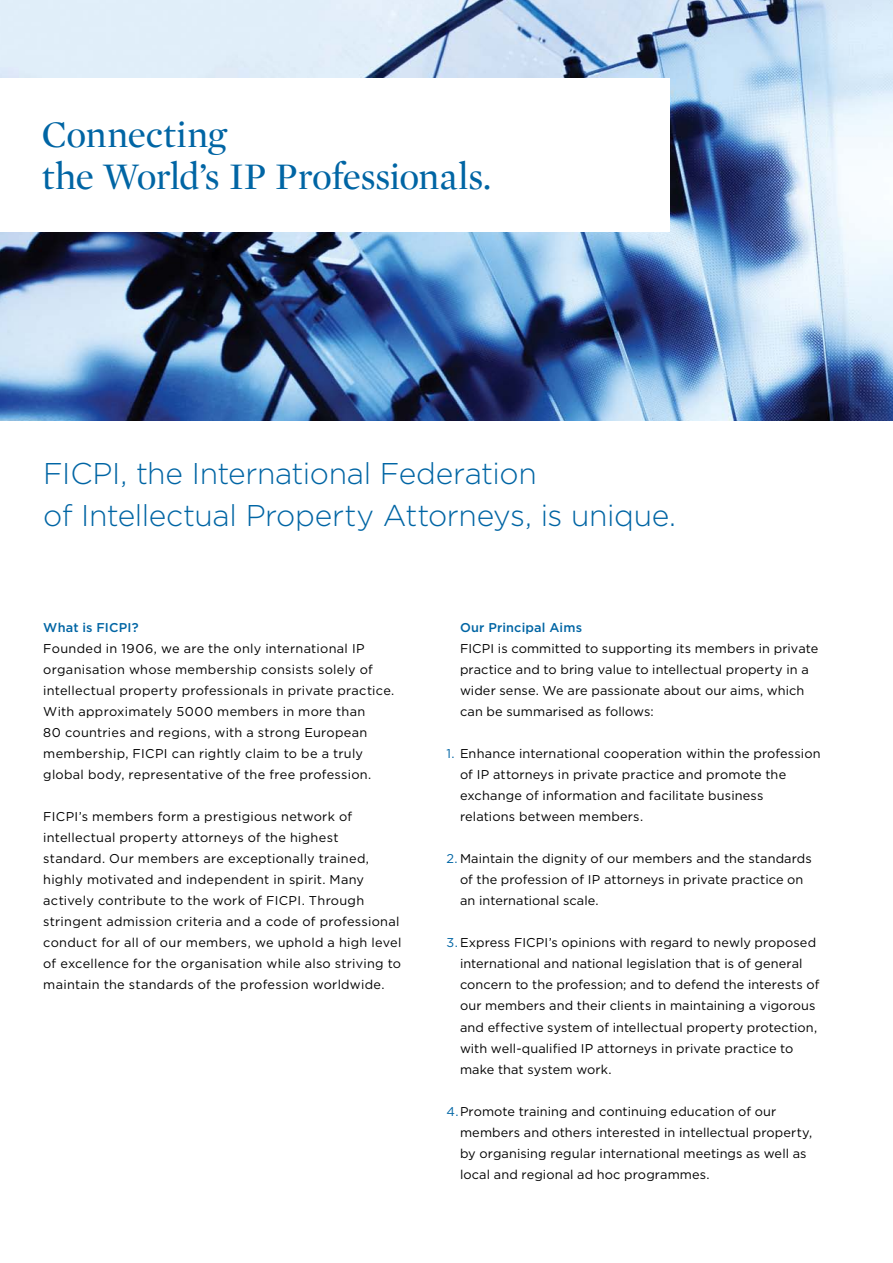
<style>
.page{position:relative;width:893px;height:1263px;background:#fff}
.page>*{position:absolute;margin:0;border:0;box-sizing:border-box;transform-origin:0 0}
.t1{font:38.25px/42.2px "Mercury Display Roman";letter-spacing:-.015em;color:#0065a4}
.t2{font:300 30px/42.2px "Gotham HTF";letter-spacing:-.015em;color:#0065a4}
.t3{font:12.75px/21px "Gotham HTF";letter-spacing:.01em;color:#000}
.t4{font:500 12.75px "Gotham HTF";letter-spacing:.015em;color:#0065a4}
.s1{color:#0065a4}
</style>
<div class="page">
<img style="left:0;top:0;width:893px;height:421px">
<div style="left:0;top:78px;width:670px;height:154px;background:#fff"></div>
<h1 class="t1" style="left:42px;top:114px;width:451px">Connecting<br>the World’s IP Professionals.</h1>
<h2 class="t2" style="left:43px;top:452px;width:634px">FICPI, the International Federation<br>of Intellectual Property Attorneys, is unique.</h2>
<p class="t4" style="left:43px;top:620px;width:97px">What is FICPI?</p>
<p class="t3" style="left:43px;top:637px;width:353px">Founded in 1906, we are the only international IP organisation whose membership consists solely of intellectual property professionals in private practice.<br>With approximately 5000 members in more than<br>80 countries and regions, with a strong European membership, FICPI can rightly claim to be a truly global body, representative of the free profession.</p>
<p class="t3" style="left:43px;top:806px;width:360px">FICPI’s members form a prestigious network of intellectual property attorneys of the highest standard. Our members are exceptionally trained, highly motivated and independent in spirit. Many actively contribute to the work of FICPI. Through stringent admission criteria and a code of professional conduct for all of our members, we uphold a high level of excellence for the organisation while also striving to maintain the standards of the profession worldwide.</p>
<p class="t4" style="left:460px;top:620px;width:124px">Our Principal Aims</p>
<p class="t3" style="left:460px;top:637px;width:360px">FICPI is committed to supporting its members in private practice and to bring value to intellectual property in a wider sense. We are passionate about our aims, which can be summarised as follows:</p>
<p class="t3" style="left:460px;top:743px;width:362px;text-indent:-14px"><span class="s1">1.</span> Enhance international cooperation within the profession of IP attorneys in private practice and promote the exchange of information and facilitate business relations between members.</p>
<p class="t3" style="left:460px;top:848px;width:353px;text-indent:-14px"><span class="s1">2.</span> Maintain the dignity of our members and the standards of the profession of IP attorneys in private practice on an international scale.</p>
<p class="t3" style="left:460px;top:932px;width:361px;text-indent:-14px"><span class="s1">3.</span> Express FICPI’s opinions with regard to newly proposed international and national legislation that is of general concern to the profession; and to defend the interests of our members and their clients in maintaining a vigorous and effective system of intellectual property protection, with well-qualified IP attorneys in private practice to make that system work.</p>
<p class="t3" style="left:460px;top:1100px;width:354px;text-indent:-14px"><span class="s1">4.</span>Promote training and continuing education of our members and others interested in intellectual property, by organising regular international meetings as well as local and regional ad hoc programmes.</p>
</div>
